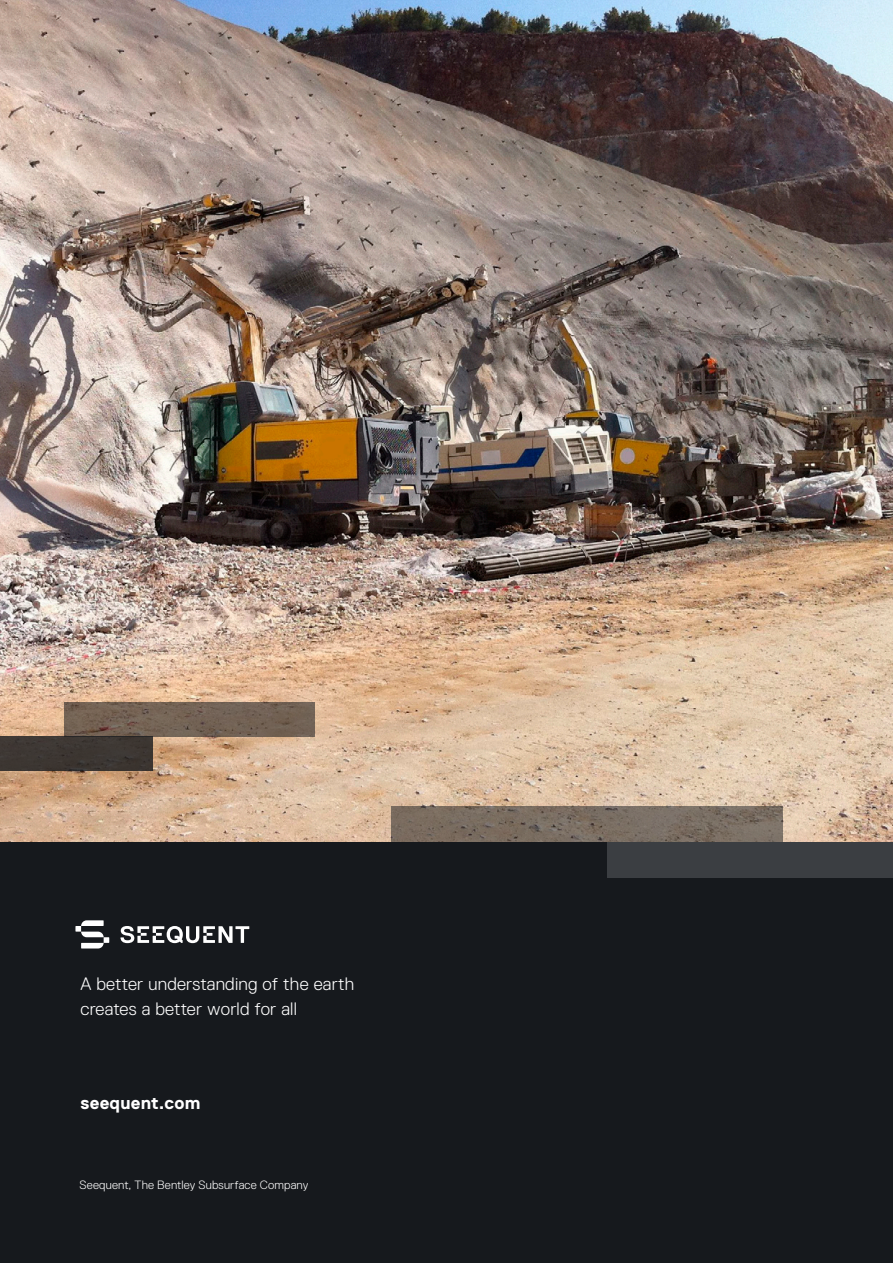
<style>
.page{position:relative;width:893px;height:1263px;background:#fff}
.page>*{position:absolute;margin:0;border:0;box-sizing:border-box;transform-origin:0 0}
.t1{font:300 18px/24.6px "Replica Pro";letter-spacing:.01em;color:#fff}
.t2{font:700 18px "Replica Pro";letter-spacing:.01em;color:#fff}
.t3{font:300 12px "Replica Pro";letter-spacing:.01em;color:#fff}
</style>
<div class="page">
<img style="left:0;top:0;width:893px;height:842px">
<svg style="left:392px;top:807px;width:391px;height:35px;background:#786c61"></svg>
<svg style="left:64px;top:702px;width:250px;height:35px;background:#716053"></svg>
<div style="left:0;top:736px;width:153px;height:35px;background:#3d3632"></div>
<div style="left:0;top:842px;width:893px;height:421px;background:#16191d"></div>
<div style="left:608px;top:842px;width:285px;height:36px;background:#3b3e42"></div>
<svg style="left:121px;top:926px;width:128px;height:17px"></svg>
<svg style="left:75px;top:920px;width:34px;height:28px"></svg>
<p class="t1" style="left:81px;top:972px;width:275px">A better understanding of the earth creates a better world for all</p>
<p class="t2" style="left:81px;top:1093px;width:121px">seequent.com</p>
<p class="t3" style="left:80px;top:1178px;width:230px">Seequent, The Bentley Subsurface Company</p>
</div>
